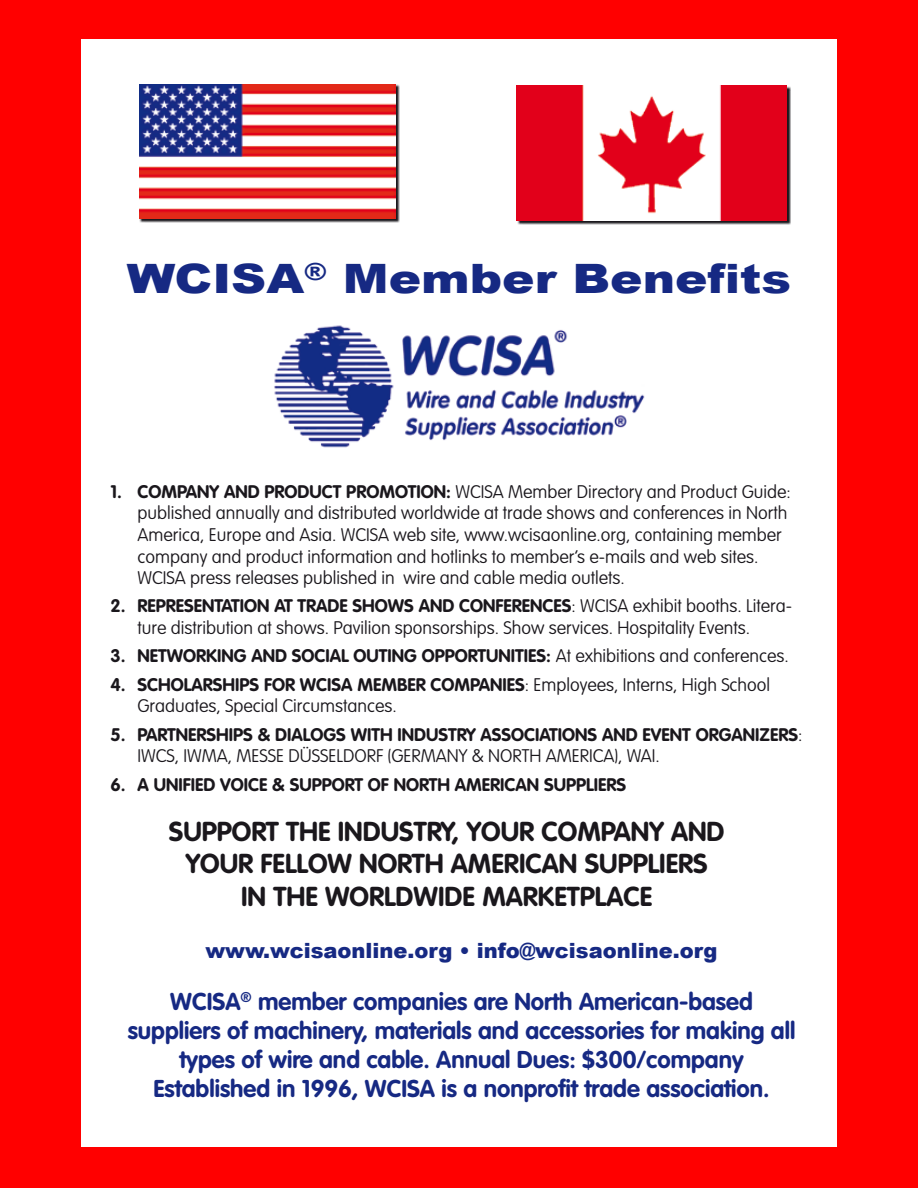
<style>
.page{position:relative;width:918px;height:1188px;background:#f00}
.page>*{position:absolute;margin:0;border:0;box-sizing:border-box;transform-origin:0 0}
.t1{font:900 40.5px "Arial";color:#162983;scale:1.2 1}
.t2{font:700 27px/32.4px "VAG Rounded";color:#1a171c;text-align:center}
.t3{font:700 24px/28.8px "VAG Rounded";color:#162983;text-align:center}
.t4{font:900 21px "Arial";color:#162983}
.t5{font:100 18px/21.6px "VAG Rounded";color:#1a171c}
.t6{font:700 18px/21.6px "VAG Rounded";color:#1a171c}
.s1{font-weight:700}
.s2{font-weight:100}
</style>
<div class="page">
<div style="left:81px;top:39px;width:756px;height:1107px;background:#fff"></div>
<img style="left:274px;top:325px;width:371px;height:123px">
<svg style="left:517px;top:86px;width:274px;height:139px;background:#646265"></svg>
<img style="left:517px;top:86px;width:270px;height:135px">
<div style="left:139px;top:84px;width:261px;height:139px;background:linear-gradient(to right,#38363a,#353337)"></div>
<img style="left:139px;top:84px;width:257px;height:135px">
<h1 class="t1" style="left:127px;top:249px;width:555px">WCISA<sup>®</sup> Member Benefits</h1>
<p class="t5" style="left:138px;top:481px;width:655px;text-indent:-27px"><span class="s1">1. COMPANY AND PRODUCT PROMOTION:</span> WCISA Member Directory and Product Guide: published annually and distributed worldwide at trade shows and conferences in North America, Europe and Asia. WCISA web site, www.wcisaonline.org, containing member company and product information and hotlinks to member’s e-mails and web sites.<br>WCISA press releases published in wire and cable media outlets.</p>
<p class="t5" style="left:138px;top:595px;width:656px;text-indent:-27px"><span class="s1">2. REPRESENTATION AT TRADE SHOWS AND CONFERENCES</span>: WCISA exhibit booths. Litera&shy;ture distribution at shows. Pavilion sponsorships. Show services. Hospitality Events.</p>
<p class="t6" style="left:111px;top:645px;width:680px">3. NETWORKING AND SOCIAL OUTING OPPORTUNITIES: <span class="s2">At exhibitions and conferences.</span></p>
<p class="t5" style="left:138px;top:674px;width:634px;text-indent:-27px"><span class="s1">4. SCHOLARSHIPS FOR WCISA MEMBER COMPANIES</span>: Employees, Interns, High School<br>Graduates, Special Circumstances.</p>
<p class="t6" style="left:138px;top:723px;width:666px;text-indent:-27px">5. PARTNERSHIPS &amp; DIALOGS WITH INDUSTRY ASSOCIATIONS AND EVENT ORGANIZERS<span class="s2">:<br>IWCS, IWMA, MESSE DüSSELDORF (GERMANY &amp; NORTH AMERICA), WAI.</span></p>
<p class="t6" style="left:111px;top:773px;width:517px">6. A UNIFIED VOICE &amp; SUPPORT OF NORTH AMERICAN SUPPLIERS</p>
<h2 class="t2" style="left:169px;top:815px;width:557px">SUPPORT THE INDUSTRY, YOUR COMPANY AND<br>YOUR FELLOW NORTH AMERICAN SUPPLIERS<br>IN THE WORLDWIDE MARKETPLACE</h2>
<p class="t4" style="left:205px;top:936px;width:514px">www.wcisaonline.org • info@wcisaonline.org</p>
<h3 class="t3" style="left:128px;top:987px;width:669px">WCISA<sup>®</sup> member companies are North American-based suppliers of machinery, materials and accessories for making all types of wire and cable. Annual Dues: $300/company Established in 1996, WCISA is a nonprofit trade association.</h3>
</div>
